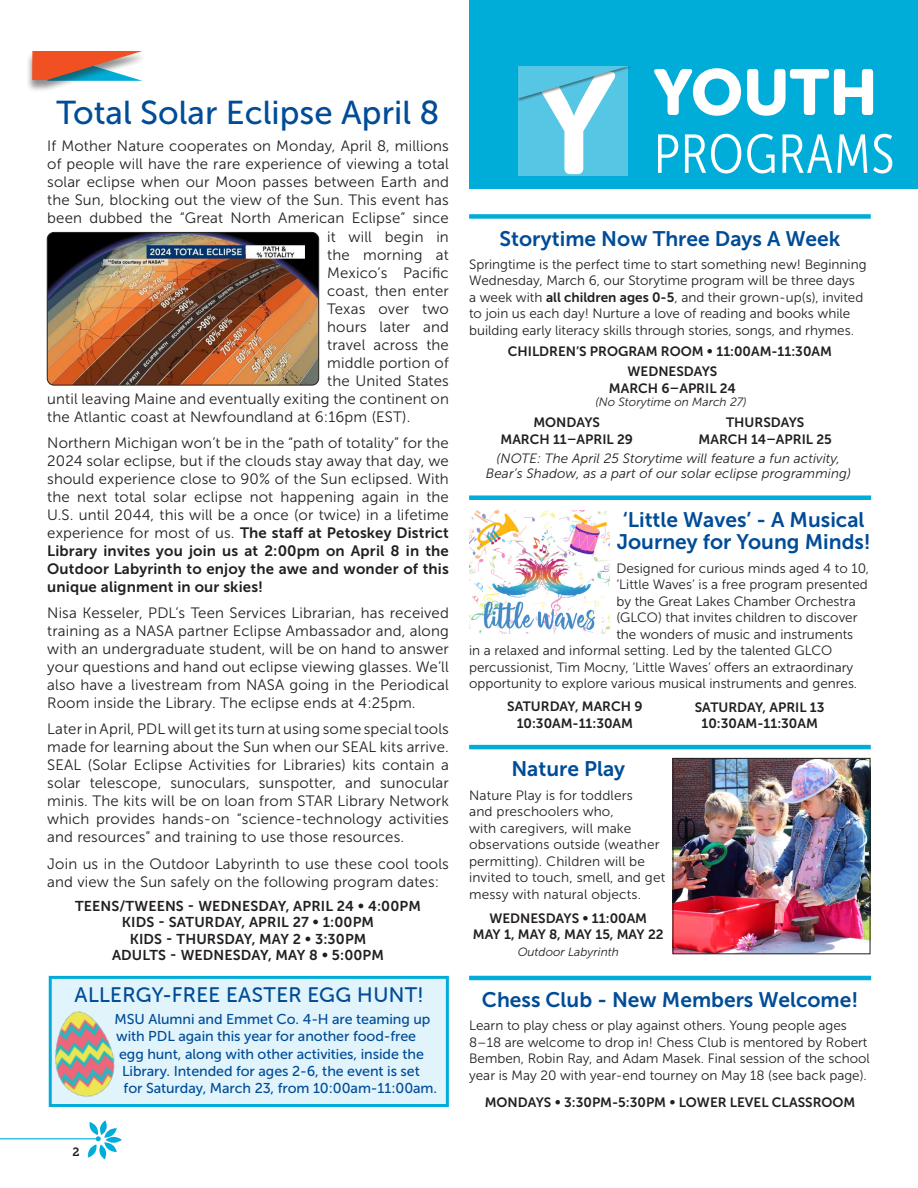
<style>
.page{position:relative;width:918px;height:1188px;background:#fff}
.page>*{position:absolute;margin:0;border:0;box-sizing:border-box;transform-origin:0 0}
.t1{font:64.35px "Museo Sans Rounded 900";color:#fff}
.t2{font:54.6px "Museo Sans Cond 300";letter-spacing:.02em;color:#fff}
.t3{font:33px "Museo Sans 500";color:#004c97}
.YOUTH_Program_tittle{font:21px/22.5px "Museo Sans 700";color:#004c97}
.Program_Description__all{font:21px "Museo Sans Rounded 500";letter-spacing:.02em;color:#004c97}
.Feature_story_Body_Copy{font:15px/18px "Museo Sans 300";letter-spacing:.01em;color:#231f20;text-align:justify}
.Friends_of_Library_Intro_copy{font:14.25px "Museo Sans 500";letter-spacing:-.005em;color:#004c97}
.Program_Description__all-2{font:14.25px "Museo Sans 700";letter-spacing:.01em;color:#231f20}
.Program_Description__all-3{font:13.5px/16.5px "Museo Sans 300";color:#231f20}
.Program_Description__all-4{font:13.5px "Museo Sans 700";color:#231f20}
.Program_Description__all-5{font:italic 13.5px "Museo Sans 300";letter-spacing:.005em;color:#231f20}
.Program_Description__all-6{font:italic 12px "Museo Sans 300";color:#231f20}
.t4{font:12px "Museo Slab 700";color:#231f20}
.s1{font-family:"Museo Sans 700"}
</style>
<div class="page">
<hr style="left:0;top:1138px;width:98px;height:1px;background:#00add8">
<svg style="left:88px;top:1120px;width:34px;height:39px"></svg>
<div style="left:469px;top:0;width:449px;height:189px;background:#00add8"></div>
<svg style="left:518px;top:66px;width:111px;height:108px;background:#78d0e7"></svg>
<div style="left:26px;top:52px;width:121px;height:41px;background:#231f20;opacity:.5"></div>
<svg style="left:32px;top:51px;width:110px;height:30px;background:#b87f6d"></svg>
<div style="left:469px;top:214px;width:402px;height:5px;background:#00add8"></div>
<hr style="left:469px;top:976px;width:402px;height:4px;background:#00add8">
<div style="left:49px;top:976px;width:400px;height:131px;background:#e1f4fc;border:3px solid #00add8"></div>
<img style="left:47px;top:232px;width:272px;height:153px">
<div style="left:47px;top:232px;width:272px;height:153px;border:1px solid #231f20;border-radius:7px"></div>
<div style="left:469px;top:495px;width:402px;height:5px;background:#00add8"></div>
<img style="left:470px;top:510px;width:140px;height:124px">
<hr style="left:469px;top:745px;width:402px;height:4px;background:#00add8">
<img style="left:675px;top:760px;width:193px;height:192px">
<div style="left:673px;top:758px;width:197px;height:196px;border:1px solid #231f20"></div>
<img style="left:48px;top:1007px;width:67px;height:94px">
<p class="t1" style="left:654px;top:56px;width:225px">YOUTH</p>
<p class="t2" style="left:654px;top:125px;width:242px">PROGRAMS</p>
<p class="t3" style="left:57px;top:95px;width:385px">Total Solar Eclipse April 8</p>
<p class="Feature_story_Body_Copy" style="left:47px;top:137px;width:403px">If Mother Nature cooperates on Monday, April 8, millions of people will have the rare experience of viewing a total solar eclipse when our Moon passes between Earth and the Sun, blocking out the view of the Sun. This event has been dubbed the “Great North American Eclipse” since</p>
<p class="Feature_story_Body_Copy" style="left:327px;top:228px;width:123px">it will begin in the morning at Mexico’s Pacific coast, then enter Texas over two hours later and travel across the middle portion of the United States</p>
<p class="YOUTH_Program_tittle" style="left:500px;top:227px;width:342px">Storytime Now Three Days A Week</p>
<p class="Program_Description__all-3" style="left:469px;top:256px;width:399px">Springtime is the perfect time to start something new! Beginning Wednesday, March 6, our Storytime program will be three days<br>a week with <span class="s1">all children ages 0-5</span>, and their grown-up(s), invited to join us each day! Nurture a love of reading and books while building early literacy skills through stories, songs, and rhymes.</p>
<p class="Program_Description__all-4" style="left:508px;top:344px;width:326px">CHILDREN’S PROGRAM ROOM • 11:00AM-11:30AM</p>
<p class="Program_Description__all-4" style="left:628px;top:364px;width:91px">WEDNESDAYS</p>
<p class="Program_Description__all-4" style="left:609px;top:381px;width:129px">MARCH 6–APRIL 24</p>
<p class="Feature_story_Body_Copy" style="left:47px;top:390px;width:403px">until leaving Maine and eventually exiting the continent on</p>
<p class="Program_Description__all-6" style="left:595px;top:395px;width:153px">(No Storytime on March 27)</p>
<p class="Feature_story_Body_Copy" style="left:47px;top:408px;width:365px">the Atlantic coast at Newfoundland at 6:16pm (EST).</p>
<p class="Feature_story_Body_Copy" style="left:47px;top:434px;width:403px">Northern Michigan won’t be in the “path of totality” for the 2024 solar eclipse, but if the clouds stay away that day, we should experience close to 90% of the Sun eclipsed. With the next total solar eclipse not happening again in the U.S. until 2044, this will be a once (or twice) in a lifetime experience for most of us. <span class="s1">The staff at Petoskey District Library invites you join us at 2:00pm on April 8 in the Outdoor Labyrinth to enjoy the awe and wonder of this unique alignment in our skies!</span></p>
<p class="Feature_story_Body_Copy" style="left:47px;top:604px;width:403px">Nisa Kesseler, PDL’s Teen Services Librarian, has received training as a NASA partner Eclipse Ambassador and, along with an undergraduate student, will be on hand to answer your questions and hand out eclipse viewing glasses. We’ll also have a livestream from NASA going in the Periodical Room inside the Library. The eclipse ends at 4:25pm.</p>
<p class="Feature_story_Body_Copy" style="left:47px;top:720px;width:403px">Later in April, PDL will get its turn at using some special tools made for learning about the Sun when our SEAL kits arrive.<br>SEAL (Solar Eclipse Activities for Libraries) kits contain a solar telescope, sunoculars, sunspotter, and sunocular minis. The kits will be on loan from STAR Library Network which provides hands-on “science-technology activities and resources” and training to use those resources.</p>
<p class="Feature_story_Body_Copy" style="left:47px;top:855px;width:403px">Join us in the Outdoor Labyrinth to use these cool tools and view the Sun safely on the following program dates:</p>
<p class="Program_Description__all-2" style="left:75px;top:898px;width:347px">TEENS/TWEENS - WEDNESDAY, APRIL 24 • 4:00PM</p>
<p class="Program_Description__all-2" style="left:122px;top:915px;width:254px">KIDS - SATURDAY, APRIL 27 • 1:00PM</p>
<p class="Program_Description__all-2" style="left:130px;top:931px;width:238px">KIDS - THURSDAY, MAY 2 • 3:30PM</p>
<p class="Program_Description__all-2" style="left:112px;top:948px;width:273px">ADULTS - WEDNESDAY, MAY 8 • 5:00PM</p>
<p class="Program_Description__all-4" style="left:533px;top:415px;width:68px">MONDAYS</p>
<p class="Program_Description__all-4" style="left:500px;top:431px;width:134px">MARCH 11–APRIL 29</p>
<p class="Program_Description__all-4" style="left:726px;top:415px;width:80px">THURSDAYS</p>
<p class="Program_Description__all-4" style="left:699px;top:431px;width:135px">MARCH 14–APRIL 25</p>
<p class="Program_Description__all-5" style="left:497px;top:451px;width:345px">(NOTE: The April 25 Storytime will feature a fun activity,</p>
<p class="Program_Description__all-5" style="left:486px;top:466px;width:367px">Bear’s Shadow, as a part of our solar eclipse programming)</p>
<p class="YOUTH_Program_tittle" style="left:617px;top:508px;width:256px">‘Little Waves’ - A Musical<br>Journey for Young Minds!</p>
<p class="Program_Description__all-3" style="left:616px;top:560px;width:254px">Designed for curious minds aged 4 to 10,</p>
<p class="Program_Description__all-3" style="left:616px;top:576px;width:253px">‘Little Waves’ is a free program presented</p>
<p class="Program_Description__all-3" style="left:616px;top:593px;width:241px">by the Great Lakes Chamber Orchestra</p>
<p class="Program_Description__all-3" style="left:616px;top:609px;width:243px">(GLCO) that invites children to discover</p>
<p class="Program_Description__all-3" style="left:616px;top:626px;width:238px">the wonders of music and instruments</p>
<p class="Program_Description__all-3" style="left:469px;top:642px;width:365px">in a relaxed and informal setting. Led by the talented GLCO</p>
<p class="Program_Description__all-3" style="left:469px;top:659px;width:386px">percussionist, Tim Mocny, ‘Little Waves’ offers an extraordinary</p>
<p class="Program_Description__all-3" style="left:469px;top:675px;width:390px">opportunity to explore various musical instruments and genres.</p>
<p class="Program_Description__all-4" style="left:507px;top:699px;width:137px">SATURDAY, MARCH 9</p>
<p class="Program_Description__all-4" style="left:517px;top:715px;width:118px">10:30AM-11:30AM</p>
<p class="Program_Description__all-4" style="left:695px;top:699px;width:131px">SATURDAY, APRIL 13</p>
<p class="Program_Description__all-4" style="left:702px;top:716px;width:118px">10:30AM-11:30AM</p>
<p class="YOUTH_Program_tittle" style="left:511px;top:758px;width:115px">Nature Play</p>
<p class="Program_Description__all-3" style="left:469px;top:787px;width:198px">Nature Play is for toddlers<br>and preschoolers who,<br>with caregivers, will make observations outside (weather permitting). Children will be invited to touch, smell, and get messy with natural objects.</p>
<p class="Program_Description__all-4" style="left:489px;top:910px;width:159px">WEDNESDAYS • 11:00AM</p>
<p class="Program_Description__all-4" style="left:473px;top:927px;width:192px">MAY 1, MAY 8, MAY 15, MAY 22</p>
<p class="Program_Description__all-6" style="left:518px;top:945px;width:103px">Outdoor Labyrinth</p>
<p class="Program_Description__all" style="left:75px;top:984px;width:350px">ALLERGY-FREE EASTER EGG HUNT!</p>
<p class="Friends_of_Library_Intro_copy" style="left:115px;top:1011px;width:317px">MSU Alumni and Emmet Co. 4-H are teaming up</p>
<p class="Friends_of_Library_Intro_copy" style="left:116px;top:1029px;width:302px">with PDL again this year for another food-free</p>
<p class="Friends_of_Library_Intro_copy" style="left:119px;top:1046px;width:306px">egg hunt, along with other activities, inside the</p>
<p class="Friends_of_Library_Intro_copy" style="left:122px;top:1063px;width:299px">Library. Intended for ages 2-6, the event is set</p>
<p class="Friends_of_Library_Intro_copy" style="left:124px;top:1080px;width:315px">for Saturday, March 23, from 10:00am-11:00am.</p>
<p class="t4" style="left:73px;top:1145px;width:9px">2</p>
<p class="YOUTH_Program_tittle" style="left:482px;top:989px;width:378px">Chess Club - New Members Welcome!</p>
<p class="Program_Description__all-3" style="left:469px;top:1018px;width:402px">Learn to play chess or play against others. Young people ages 8–18 are welcome to drop in! Chess Club is mentored by Robert Bemben, Robin Ray, and Adam Masek. Final session of the school year is May 20 with year-end tourney on May 18 (see back page).</p>
<p class="Program_Description__all-4" style="left:485px;top:1095px;width:372px">MONDAYS • 3:30PM-5:30PM • LOWER LEVEL CLASSROOM</p>
</div>
